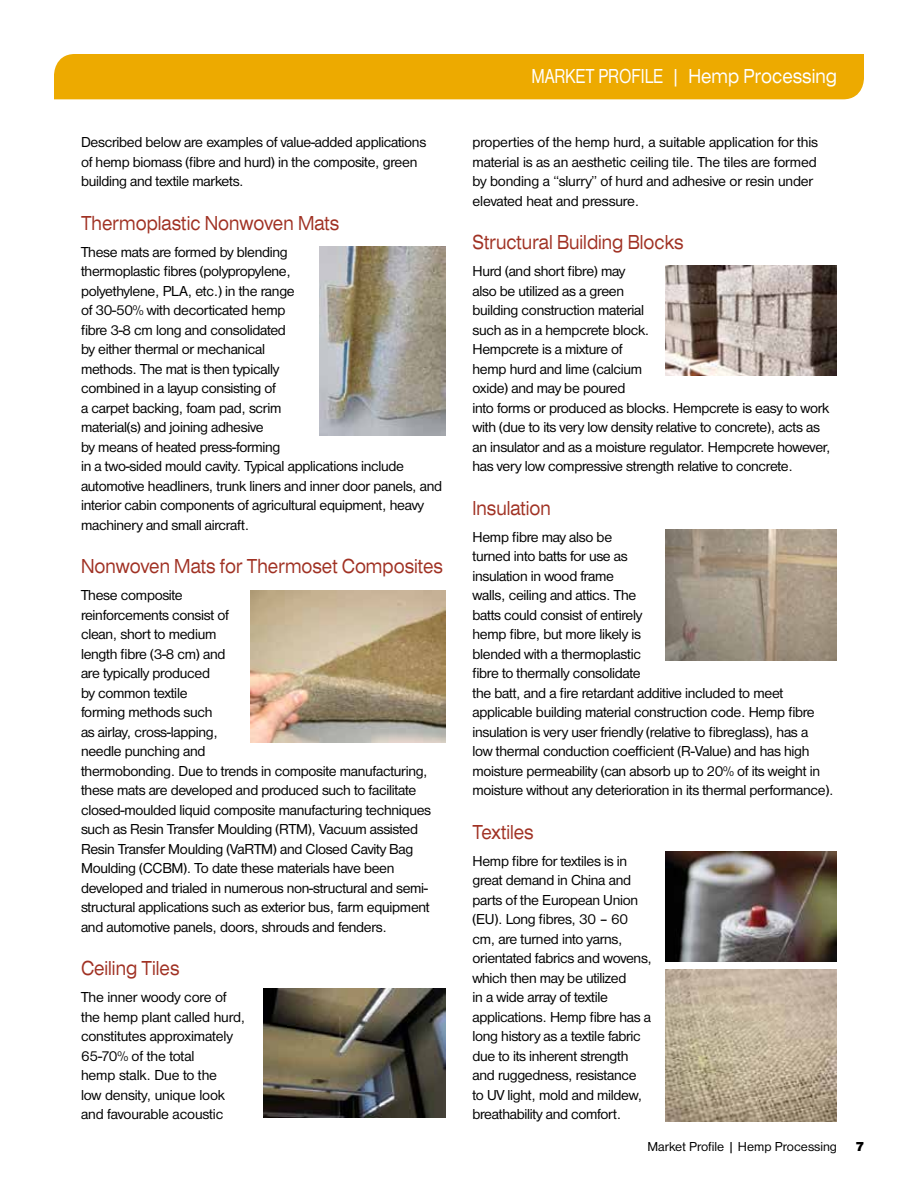
<style>
.page{position:relative;width:918px;height:1188px;background:#fff}
.page>*{position:absolute;margin:0;border:0;box-sizing:border-box;transform-origin:0 0}
.t1{font:21px "Nimbus San D Regu Exte";color:#a03123;scale:.8 1}
.t2{font:21px "Nimbus San D";color:#fff;scale:.8 1}
.t3{font:15px/19.5px "Nimbus San D";letter-spacing:-.02em;color:#000}
.t4{font:13.5px "Nimbus San D";color:#000}
.t5{font:13.5px "Nimbus San D Blac";color:#000}
.s1{font-family:"Nimbus San D Regu Exte"}
</style>
<div class="page">
<div style="left:54px;top:54px;width:810px;height:45px;background:#edaa00"></div>
<img style="left:320px;top:246px;width:126px;height:190px">
<img style="left:666px;top:266px;width:171px;height:110px">
<img style="left:666px;top:529px;width:171px;height:132px">
<img style="left:666px;top:851px;width:171px;height:110px">
<img style="left:666px;top:970px;width:171px;height:151px">
<img style="left:251px;top:590px;width:195px;height:152px">
<div style="left:263px;top:988px;width:183px;height:133px;background:linear-gradient(to right,#fff,#fff)"></div>
<img style="left:263px;top:988px;width:183px;height:129px">
<p class="t3" style="left:81px;top:132px;width:347px">Described below are examples of value-added applications of hemp biomass (fibre and hurd) in the composite, green building and textile markets.</p>
<h1 class="t1" style="left:81px;top:211px;width:324px">Thermoplastic Nonwoven Mats</h1>
<p class="t3" style="left:81px;top:242px;width:363px">These mats are formed by blending<br>thermoplastic fibres (polypropylene,<br>polyethylene, PLA, etc.) in the range<br>of 30-50% with decorticated hemp<br>fibre 3-8 cm long and consolidated<br>by either thermal or mechanical<br>methods. The mat is then typically<br>combined in a layup consisting of<br>a carpet backing, foam pad, scrim<br>material(s) and joining adhesive<br>by means of heated press-forming<br>in a two-sided mould cavity. Typical applications include automotive headliners, trunk liners and inner door panels, and interior cabin components of agricultural equipment, heavy machinery and small aircraft.</p>
<h1 class="t1" style="left:81px;top:554px;width:454px">Nonwoven Mats for Thermoset Composites</h1>
<p class="t3" style="left:81px;top:585px;width:352px">These composite<br>reinforcements consist of<br>clean, short to medium<br>length fibre (3-8 cm) and<br>are typically produced<br>by common textile<br>forming methods such<br>as airlay, cross-lapping,<br>needle punching and<br>thermobonding. Due to trends in composite manufacturing, these mats are developed and produced such to facilitate closed-moulded liquid composite manufacturing techniques such as Resin Transfer Moulding (RTM), Vacuum assisted Resin Transfer Moulding (VaRTM) and Closed Cavity Bag Moulding (CCBM). To date these materials have been developed and trialed in numerous non-structural and semi&shy;structural applications such as exterior bus, farm equipment and automotive panels, doors, shrouds and fenders.</p>
<h1 class="t1" style="left:81px;top:956px;width:125px">Ceiling Tiles</h1>
<p class="t3" style="left:81px;top:987px;width:166px">The inner woody core of the hemp plant called hurd, constitutes approximately<br>65-70% of the total<br>hemp stalk. Due to the<br>low density, unique look and favourable acoustic</p>
<h1 class="t2" style="left:532px;top:65px;width:383px">MARKET PROFILE | <span class="s1">Hemp Processing</span></h1>
<p class="t3" style="left:472px;top:132px;width:347px">properties of the hemp hurd, a suitable application for this material is as an aesthetic ceiling tile. The tiles are formed by bonding a “slurry” of hurd and adhesive or resin under elevated heat and pressure.</p>
<h1 class="t1" style="left:472px;top:230px;width:265px">Structural Building Blocks</h1>
<p class="t3" style="left:472px;top:261px;width:360px">Hurd (and short fibre) may<br>also be utilized as a green<br>building construction material<br>such as in a hempcrete block.<br>Hempcrete is a mixture of<br>hemp hurd and lime (calcium<br>oxide) and may be poured<br>into forms or produced as blocks. Hempcrete is easy to work with (due to its very low density relative to concrete), acts as an insulator and as a moisture regulator. Hempcrete however, has very low compressive strength relative to concrete.</p>
<h1 class="t1" style="left:472px;top:496px;width:100px">Insulation</h1>
<p class="t3" style="left:472px;top:527px;width:363px">Hemp fibre may also be<br>turned into batts for use as<br>insulation in wood frame<br>walls, ceiling and attics. The<br>batts could consist of entirely<br>hemp fibre, but more likely is<br>blended with a thermoplastic<br>fibre to thermally consolidate<br>the batt, and a fire retardant additive included to meet applicable building material construction code. Hemp fibre insulation is very user friendly (relative to fibreglass), has a<br>low thermal conduction coefficient (R-Value) and has high moisture permeability (can absorb up to 20% of its weight in moisture without any deterioration in its thermal performance).</p>
<h1 class="t1" style="left:472px;top:820px;width:78px">Textiles</h1>
<p class="t3" style="left:472px;top:851px;width:181px">Hemp fibre for textiles is in great demand in China and parts of the European Union (EU). Long fibres, 30 – 60 cm, are turned into yarns, orientated fabrics and wovens, which then may be utilized<br>in a wide array of textile applications. Hemp fibre has a long history as a textile fabric due to its inherent strength and ruggedness, resistance<br>to UV light, mold and mildew, breathability and comfort.</p>
<p class="t4" style="left:648px;top:1139px;width:191px">Market Profile | Hemp Processing</p>
<p class="t5" style="left:856px;top:1139px;width:9px">7</p>
</div>
